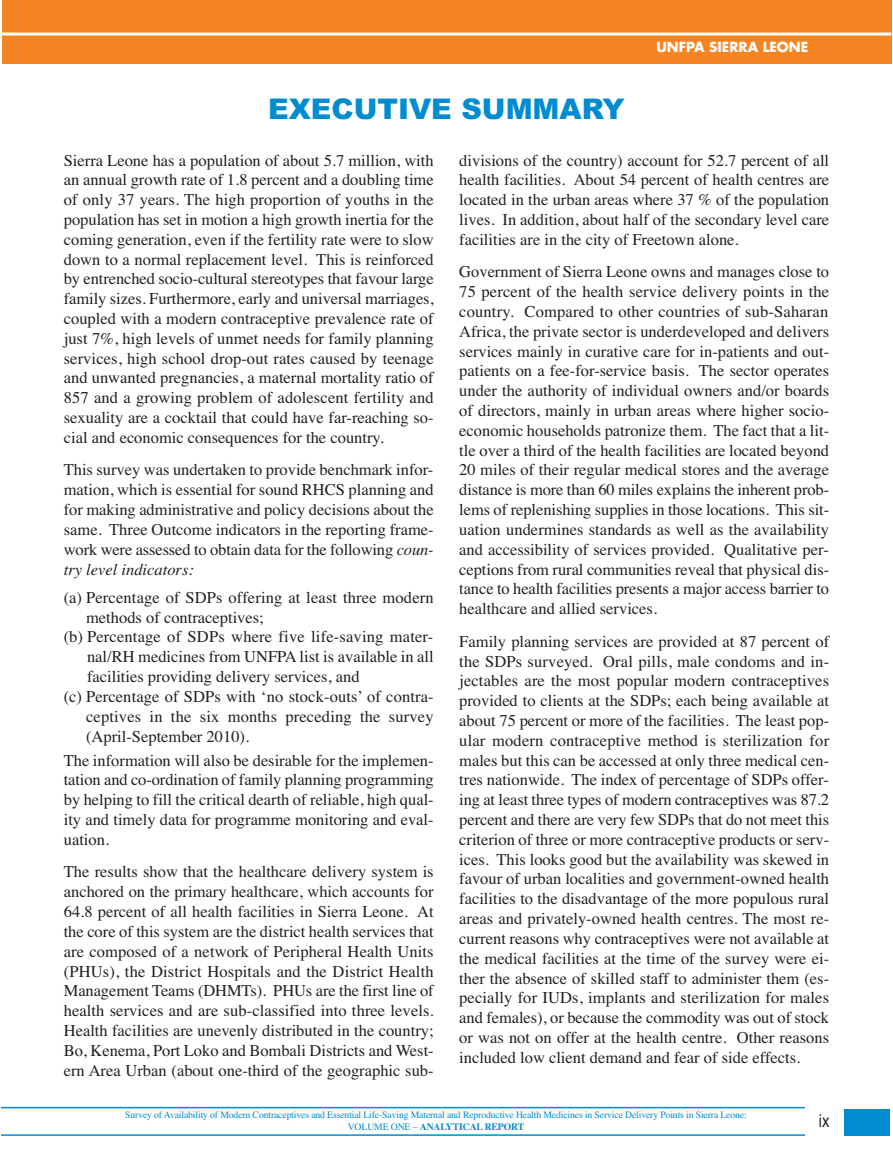
<style>
.page{position:relative;width:893px;height:1170px;background:#fff}
.page>*{position:absolute;margin:0;border:0;box-sizing:border-box;transform-origin:0 0}
.t1{font:900 28.5px "Arial";color:#008cd0}
.t2{font:18px "Arial Narrow";color:#231f20}
.t3{font:16.5px/19.8px "Times";color:#231f20;text-align:justify}
.t4{font:700 13.5px "Futura";color:#fff}
.t5{font:9.75px/11.7px "Times";letter-spacing:-.015em;color:#008cd0;text-align:center}
.s1{font-style:italic}
.s2{font-weight:700}
</style>
<div class="page">
<hr style="left:1px;top:1106px;width:804px;height:2px;background:#008cd0">
<hr style="left:1px;top:1134px;width:804px;height:1px;background:#008cd0">
<div style="left:844px;top:1108px;width:46px;height:27px;background:#008cd0"></div>
<div style="left:2px;top:0;width:890px;height:64px;background:#f58423"></div>
<hr style="left:2px;top:33px;width:889px;height:3px;background:#fff">
<p class="t4" style="left:656px;top:41px;width:153px">UNFPA SIERRA LEONE</p>
<h1 class="t1" style="left:268px;top:93px;width:358px">EXECUTIVE SUMMARY</h1>
<p class="t3" style="left:64px;top:150px;width:371px">Sierra Leone has a population of about 5.7 million, with an annual growth rate of 1.8 percent and a doubling time of only 37 years. The high proportion of youths in the population has set in motion a high growth inertia for the coming generation, even if the fertility rate were to slow down to a normal replacement level. This is reinforced by entrenched socio-cultural stereotypes that favour large family sizes. Furthermore, early and universal marriages, coupled with a modern contraceptive prevalence rate of just 7%, high levels of unmet needs for family planning services, high school drop-out rates caused by teenage and unwanted pregnancies, a maternal mortality ratio of 857 and a growing problem of adolescent fertility and sexuality are a cocktail that could have far-reaching so&shy;cial and economic consequences for the country.</p>
<p class="t3" style="left:64px;top:460px;width:371px">This survey was undertaken to provide benchmark infor&shy;mation, which is essential for sound RHCS planning and for making administrative and policy decisions about the same. Three Outcome indicators in the reporting frame&shy;work were assessed to obtain data for the following <span class="s1">coun&shy;try level indicators:</span></p>
<p class="t3" style="left:64px;top:587px;width:371px">(a) Percentage of SDPs offering at least three modern</p>
<p class="t3" style="left:86px;top:607px;width:179px">methods of contraceptives;</p>
<p class="t3" style="left:64px;top:627px;width:371px">(b) Percentage of SDPs where five life-saving mater-</p>
<p class="t3" style="left:87px;top:646px;width:348px">nal/RH medicines from UNFPA list is available in all</p>
<p class="t3" style="left:87px;top:666px;width:274px">facilities providing delivery services, and</p>
<p class="t3" style="left:64px;top:686px;width:371px">(c) Percentage of SDPs with ‘no stock-outs’ of contra-</p>
<p class="t3" style="left:86px;top:706px;width:349px">ceptives in the six months preceding the survey</p>
<p class="t3" style="left:86px;top:726px;width:165px">(April-September 2010).</p>
<p class="t3" style="left:64px;top:750px;width:371px">The information will also be desirable for the implemen&shy;tation and co-ordination of family planning programming by helping to fill the critical dearth of reliable, high qual&shy;ity and timely data for programme monitoring and eval&shy;uation.</p>
<p class="t3" style="left:64px;top:861px;width:371px">The results show that the healthcare delivery system is anchored on the primary healthcare, which accounts for 64.8 percent of all health facilities in Sierra Leone. At the core of this system are the district health services that are composed of a network of Peripheral Health Units (PHUs), the District Hospitals and the District Health Management Teams (DHMTs). PHUs are the first line of health services and are sub-classified into three levels.<br>Health facilities are unevenly distributed in the country; Bo, Kenema, Port Loko and Bombali Districts and West&shy;ern Area Urban (about one-third of the geographic sub-</p>
<p class="t3" style="left:459px;top:150px;width:371px">divisions of the country) account for 52.7 percent of all health facilities. About 54 percent of health centres are located in the urban areas where 37 % of the population lives. In addition, about half of the secondary level care facilities are in the city of Freetown alone.</p>
<p class="t3" style="left:459px;top:262px;width:371px">Government of Sierra Leone owns and manages close to 75 percent of the health service delivery points in the country. Compared to other countries of sub-Saharan Africa, the private sector is underdeveloped and delivers services mainly in curative care for in-patients and out&shy;patients on a fee-for-service basis. The sector operates under the authority of individual owners and/or boards of directors, mainly in urban areas where higher socio&shy;economic households patronize them. The fact that a lit&shy;tle over a third of the health facilities are located beyond 20 miles of their regular medical stores and the average distance is more than 60 miles explains the inherent prob&shy;lems of replenishing supplies in those locations. This sit&shy;uation undermines standards as well as the availability and accessibility of services provided. Qualitative per&shy;ceptions from rural communities reveal that physical dis&shy;tance to health facilities presents a major access barrier to healthcare and allied services.</p>
<p class="t3" style="left:459px;top:631px;width:371px">Family planning services are provided at 87 percent of the SDPs surveyed. Oral pills, male condoms and in&shy;jectables are the most popular modern contraceptives provided to clients at the SDPs; each being available at about 75 percent or more of the facilities. The least pop&shy;ular modern contraceptive method is sterilization for males but this can be accessed at only three medical cen&shy;tres nationwide. The index of percentage of SDPs offer&shy;ing at least three types of modern contraceptives was 87.2 percent and there are very few SDPs that do not meet this criterion of three or more contraceptive products or serv&shy;ices. This looks good but the availability was skewed in favour of urban localities and government-owned health facilities to the disadvantage of the more populous rural areas and privately-owned health centres. The most re&shy;current reasons why contraceptives were not available at the medical facilities at the time of the survey were ei&shy;ther the absence of skilled staff to administer them (es&shy;pecially for IUDs, implants and sterilization for males and females), or because the commodity was out of stock or was not on offer at the health centre. Other reasons included low client demand and fear of side effects.</p>
<p class="t5" style="left:125px;top:1108px;width:623px">Survey of Availability of Modern Contraceptives and Essential Life-Saving Maternal and Reproductive Health Medicines in Service Delivery Points in Sierra Leone:<br>VOLUME ONE – <span class="s2">ANALYTICAL REPORT</span></p>
<p class="t2" style="left:819px;top:1110px;width:12px">ix</p>
</div>
